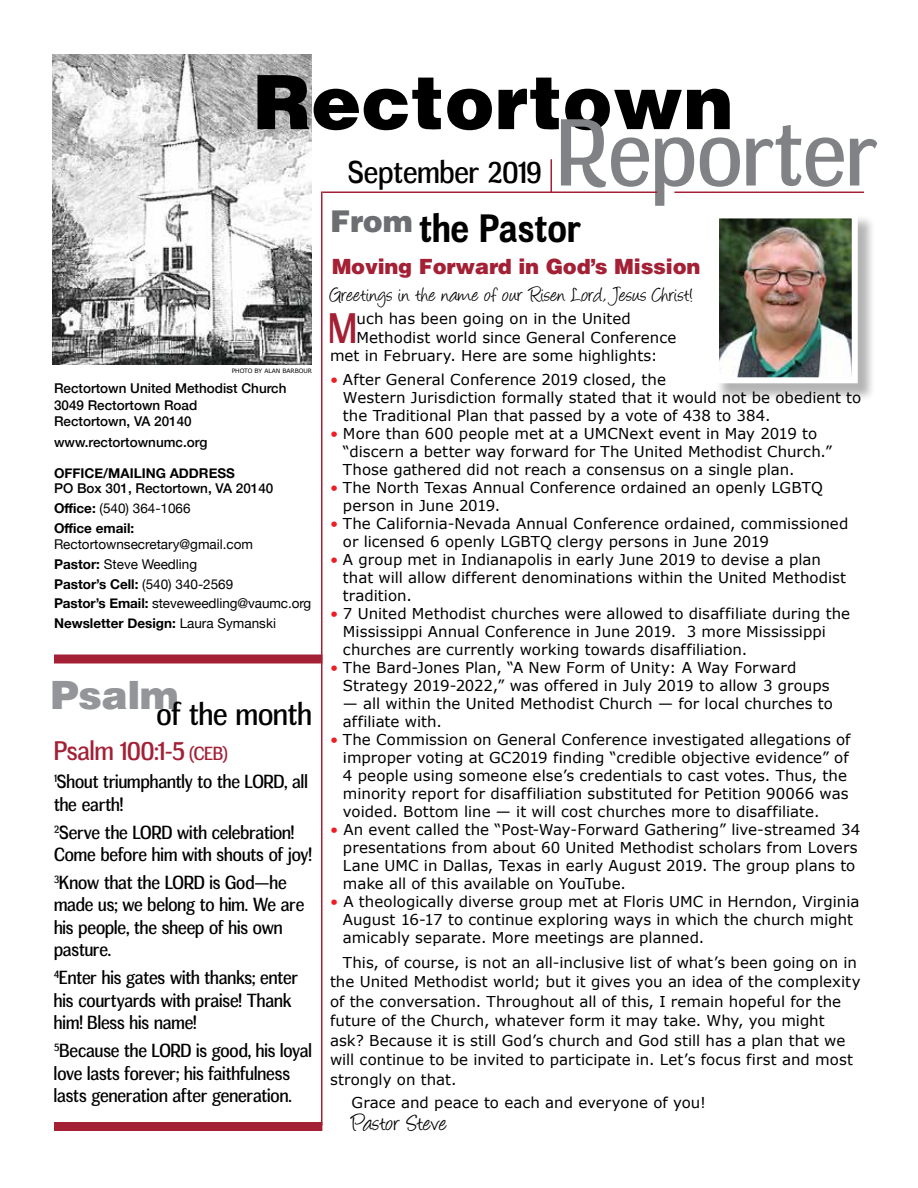
<style>
.page{position:relative;width:918px;height:1188px;background:#fff}
.page>*{position:absolute;margin:0;border:0;box-sizing:border-box;transform-origin:0 0}
.t1{font:90px "Meloche Rg";color:#808285}
.t2{font:900 75px "Helvetica LT Std";color:#000}
.t3{font:40.5px "Meloche Rg";color:#a32035}
.t4{font:700 37.5px "Meloche Rg";color:#000}
.t5{font:30px "Meloche Rg";color:#000}
.t6{font:25.5px "Meloche Rg";letter-spacing:-.005em;color:#a32035}
.t7{font:25.5px "Angelina";letter-spacing:.005em;color:#000}
.t8{font:22.5px "Angelina";letter-spacing:.01em;color:#000}
.t9{font:900 21px "Helvetica LT Std";letter-spacing:-.01em;color:#a32035}
.t10{font:18px/22.5px "Meloche Rg";letter-spacing:-.005em;color:#000}
.t11{font:15px/18px "Verdana";letter-spacing:.005em;color:#000}
.t12{font:500 13.5px/16.5px "Helvetica Neue";color:#000}
.t13{font:13.5px/19.8px "Helvetica Neue";color:#000}
.t14{font:700 13.5px "Helvetica Neue";color:#000}
.t15{font:6px "Verdana";letter-spacing:-.005em;color:#000}
.s1{font-weight:700}
.s2{font-weight:400}
.s3{font-size:18px}
.s4{color:#ed1d24}
</style>
<div class="page">
<img style="left:53px;top:54px;width:259px;height:310px">
<hr style="left:550px;top:159px;width:2px;height:33px;background:#a32035">
<div style="left:54px;top:654px;width:268px;height:9px;background:#a32035"></div>
<hr style="left:323px;top:191px;width:334px;height:2px;background:#a32035">
<hr style="left:674px;top:192px;width:190px;height:1px;background:#a32035">
<hr style="left:321px;top:191px;width:1px;height:934px;background:#a32035">
<div style="left:54px;top:1122px;width:268px;height:9px;background:#a32035"></div>
<div style="left:715px;top:215px;width:161px;height:187px;background:#000;opacity:.3"></div>
<img style="left:720px;top:219px;width:131px;height:157px">
<div style="left:713px;top:212px;width:145px;height:171px;border:6px solid #fff"></div>
<h2 class="t2" style="left:253px;top:53px;width:482px">Rectortown</h2>
<h1 class="t1" style="left:557px;top:98px;width:322px">Reporter</h1>
<h3 class="t5" style="left:348px;top:154px;width:195px">September 2019</h3>
<p class="t15" style="left:232px;top:367px;width:82px">PHOTO BY ALAN BARBOUR</p>
<p class="t12" style="left:54px;top:379px;width:234px">Rectortown United Methodist Church<br>3049 Rectortown Road<br>Rectortown, VA 20140</p>
<p class="t12" style="left:54px;top:433px;width:155px">www.rectortownumc.org</p>
<p class="t14" style="left:54px;top:463px;width:182px">OFFICE/MAILING ADDRESS</p>
<p class="t12" style="left:54px;top:477px;width:221px;line-height:19.8px">PO Box 301, Rectortown, VA 20140<br><span class="s1">Office:</span> <span class="s2">(540) 364-1066<br></span><span class="s1">Office email:</span></p>
<p class="t13" style="left:54px;top:535px;width:259px">Rectortownsecretary@gmail.com<br><span class="s1">Pastor:</span> Steve Weedling<br><span class="s1">Pastor’s Cell:</span> (540) 340-2569<br><span class="s1">Pastor’s Email:</span> steveweedling@vaumc.org <span class="s1">Newsletter Design:</span> Laura Symanski</p>
<h3 class="t5" style="left:51px;top:696px;width:263px"><sup>Psalm</sup> of the month</h3>
<h3 class="t6" style="left:54px;top:736px;width:175px">Psalm 100:1-5 <span class="s3">(CEB)</span></h3>
<p class="t10" style="left:54px;top:770px;width:255px"><sup>1</sup>Shout triumphantly to the LORD, all the earth!</p>
<p class="t10" style="left:54px;top:821px;width:260px"><sup>2</sup>Serve the LORD with celebration!<br>Come before him with shouts of joy!</p>
<p class="t10" style="left:54px;top:871px;width:252px"><sup>3</sup>Know that the LORD is God—he made us; we belong to him. We are his people, the sheep of his own pasture.</p>
<p class="t10" style="left:54px;top:967px;width:246px"><sup>4</sup>Enter his gates with thanks; enter his courtyards with praise! Thank him! Bless his name!</p>
<p class="t10" style="left:54px;top:1039px;width:259px"><sup>5</sup>Because the LORD is good, his loyal love lasts forever; his faithfulness lasts generation after generation.</p>
<h3 class="t4" style="left:330px;top:205px;width:253px"><sup>From</sup> the Pastor</h3>
<h3 class="t9" style="left:332px;top:253px;width:370px">Moving Forward in God’s Mission</h3>
<h3 class="t8" style="left:330px;top:285px;width:365px">Greetings in the name of our Risen Lord, Jesus Christ!</h3>
<h3 class="t3" style="left:328px;top:304px;width:30px">M</h3>
<p class="t11" style="left:357px;top:310px;width:276px">uch has been going on in the United</p>
<p class="t11" style="left:357px;top:328px;width:321px">Methodist world since General Conference</p>
<p class="t11" style="left:330px;top:347px;width:329px">met in February. Here are some highlights:</p>
<p class="t11" style="left:343px;top:371px;width:520px;text-indent:-13px"><span class="s4">•</span> After General Conference 2019 closed, the<br>Western Jurisdiction formally stated that it would not be obedient to the Traditional Plan that passed by a vote of 438 to 384.</p>
<p class="t11" style="left:343px;top:425px;width:491px;text-indent:-13px"><span class="s4">•</span> More than 600 people met at a UMCNext event in May 2019 to “discern a better way forward for The United Methodist Church.”<br>Those gathered did not reach a consensus on a single plan.</p>
<p class="t11" style="left:343px;top:479px;width:481px;text-indent:-13px"><span class="s4">•</span> The North Texas Annual Conference ordained an openly LGBTQ person in June 2019.</p>
<p class="t11" style="left:343px;top:515px;width:507px;text-indent:-13px"><span class="s4">•</span> The California-Nevada Annual Conference ordained, commissioned or licensed 6 openly LGBTQ clergy persons in June 2019</p>
<p class="t11" style="left:343px;top:551px;width:505px;text-indent:-13px"><span class="s4">•</span> A group met in Indianapolis in early June 2019 to devise a plan that will allow different denominations within the United Methodist tradition.</p>
<p class="t11" style="left:343px;top:605px;width:509px;text-indent:-13px"><span class="s4">•</span> 7 United Methodist churches were allowed to disaffiliate during the<br>Mississippi Annual Conference in June 2019. 3 more Mississippi churches are currently working towards disaffiliation.</p>
<p class="t11" style="left:343px;top:659px;width:488px;text-indent:-13px"><span class="s4">•</span> The Bard-Jones Plan, “A New Form of Unity: A Way Forward<br>Strategy 2019-2022,” was offered in July 2019 to allow 3 groups</p>
<p class="t11" style="left:343px;top:695px;width:492px">— all within the United Methodist Church — for local churches to affiliate with.</p>
<p class="t11" style="left:343px;top:731px;width:509px;text-indent:-13px"><span class="s4">•</span> The Commission on General Conference investigated allegations of improper voting at GC2019 finding “credible objective evidence” of 4 people using someone else’s credentials to cast votes. Thus, the minority report for disaffiliation substituted for Petition 90066 was voided. Bottom line — it will cost churches more to disaffiliate.</p>
<p class="t11" style="left:343px;top:821px;width:519px;text-indent:-13px"><span class="s4">•</span> An event called the “Post-Way-Forward Gathering” live-streamed 34 presentations from about 60 United Methodist scholars from Lovers Lane UMC in Dallas, Texas in early August 2019. The group plans to make all of this available on YouTube.</p>
<p class="t11" style="left:343px;top:893px;width:518px;text-indent:-13px"><span class="s4">•</span> A theologically diverse group met at Floris UMC in Herndon, Virginia<br>August 16-17 to continue exploring ways in which the church might amicably separate. More meetings are planned.</p>
<p class="t11" style="left:330px;top:953px;width:532px;line-height:19.5px;text-indent:13px">This, of course, is not an all-inclusive list of what’s been going on in the United Methodist world; but it gives you an idea of the complexity of the conversation. Throughout all of this, I remain hopeful for the future of the Church, whatever form it may take. Why, you might ask? Because it is still God’s church and God still has a plan that we will continue to be invited to participate in. Let’s focus first and most strongly on that.</p>
<p class="t11" style="left:352px;top:1094px;width:356px">Grace and peace to each and everyone of you!</p>
<h3 class="t7" style="left:352px;top:1112px;width:97px">Pastor Steve</h3>
</div>
